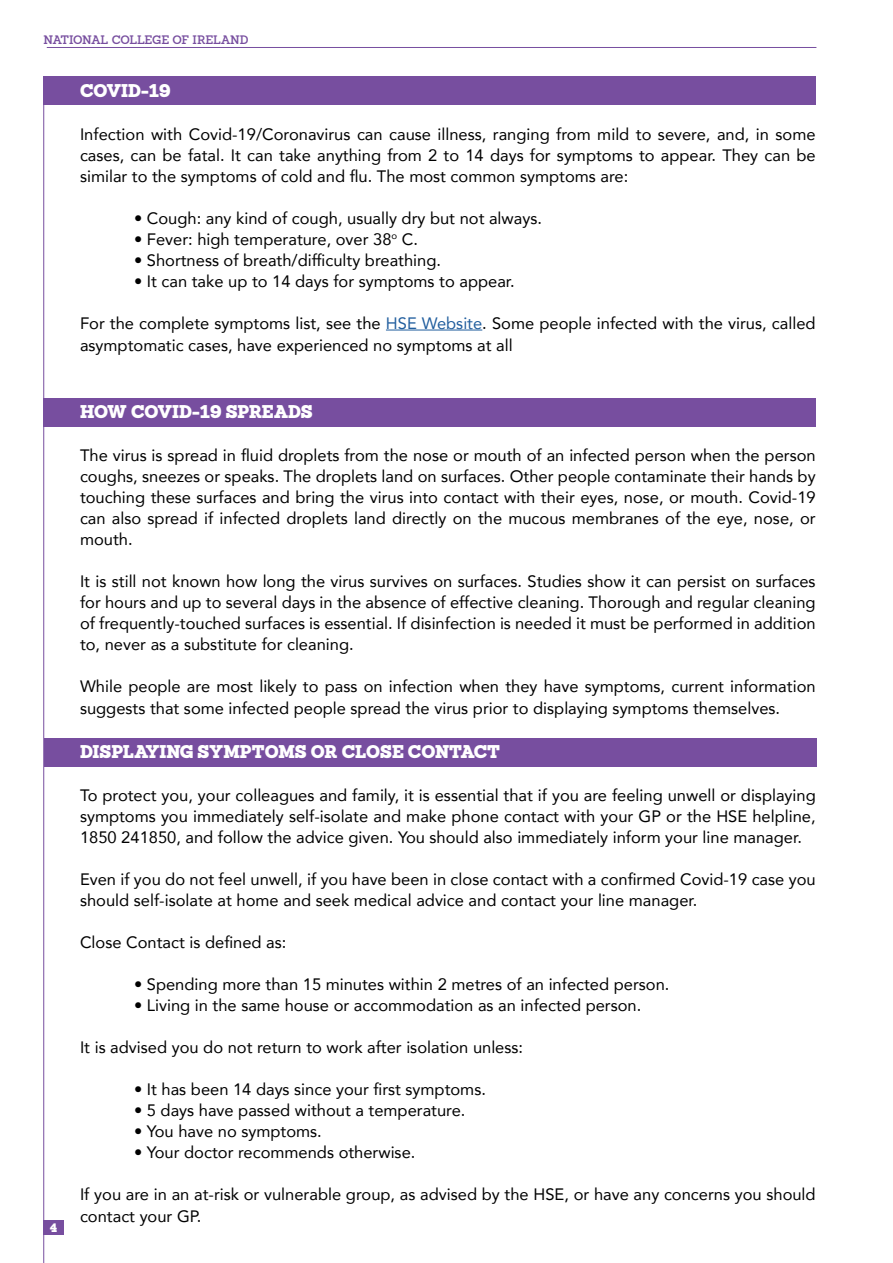
<style>
.page{position:relative;width:893px;height:1263px;background:#fff}
.page>*{position:absolute;margin:0;border:0;box-sizing:border-box;transform-origin:0 0}
.t1{font:900 18px "Sanchez";letter-spacing:-.005em;color:#fff}
.t2{font:16.5px/21px "Avenir";color:#000;text-align:justify}
.t3{font:600 12px "Sanchez";letter-spacing:-.03em;color:#774e9f}
.t4{font:900 12px "Sanchez";color:#fff}
.s1{color:#215e9e}
</style>
<div class="page">
<div style="left:43px;top:1220px;width:21px;height:15px;background:#774e9f"></div>
<div style="left:43px;top:76px;width:773px;height:28px;background:#774e9f"></div>
<div style="left:44px;top:398px;width:772px;height:28px;background:#774e9f"></div>
<div style="left:44px;top:738px;width:772px;height:29px;background:#774e9f"></div>
<hr style="left:386px;top:330px;width:96px;height:1px;background:#215e9e">
<hr style="left:43px;top:83px;width:1px;height:1180px;background:#774e9f">
<hr style="left:47px;top:47px;width:769px;height:1px;background:#774e9f">
<p class="t3" style="left:44px;top:32px;width:206px">NATIONAL COLLEGE OF IRELAND</p>
<p class="t4" style="left:50px;top:1219px;width:9px">4</p>
<p class="t1" style="left:80px;top:78px;width:92px">COVID-19</p>
<p class="t2" style="left:80px;top:123px;width:737px">Infection with Covid-19/Coronavirus can cause illness, ranging from mild to severe, and, in some cases, can be fatal. It can take anything from 2 to 14 days for symptoms to appear. They can be similar to the symptoms of cold and flu. The most common symptoms are:</p>
<p class="t2" style="left:134px;top:207px;width:409px">• Cough: any kind of cough, usually dry but not always.</p>
<p class="t2" style="left:134px;top:228px;width:285px">• Fever: high temperature, over 38<sup>o</sup> C.</p>
<p class="t2" style="left:134px;top:249px;width:309px">• Shortness of breath/difficulty breathing.</p>
<p class="t2" style="left:134px;top:270px;width:382px">• It can take up to 14 days for symptoms to appear.</p>
<p class="t2" style="left:80px;top:311px;width:737px;line-height:22.5px">For the complete symptoms list, see the <span class="s1">HSE Website</span>. Some people infected with the virus, called asymptomatic cases, have experienced no symptoms at all</p>
<p class="t1" style="left:80px;top:398px;width:234px">HOW COVID-19 SPREADS</p>
<p class="t2" style="left:80px;top:444px;width:737px">The virus is spread in fluid droplets from the nose or mouth of an infected person when the person coughs, sneezes or speaks. The droplets land on surfaces. Other people contaminate their hands by touching these surfaces and bring the virus into contact with their eyes, nose, or mouth. Covid-19 can also spread if infected droplets land directly on the mucous membranes of the eye, nose, or mouth.</p>
<p class="t2" style="left:80px;top:570px;width:737px">It is still not known how long the virus survives on surfaces. Studies show it can persist on surfaces for hours and up to several days in the absence of effective cleaning. Thorough and regular cleaning of frequently-touched surfaces is essential. If disinfection is needed it must be performed in addition to, never as a substitute for cleaning.</p>
<p class="t2" style="left:80px;top:674px;width:737px;line-height:22.5px">While people are most likely to pass on infection when they have symptoms, current information suggests that some infected people spread the virus prior to displaying symptoms themselves.</p>
<p class="t1" style="left:80px;top:739px;width:422px">DISPLAYING SYMPTOMS OR CLOSE CONTACT</p>
<p class="t2" style="left:80px;top:784px;width:737px">To protect you, your colleagues and family, it is essential that if you are feeling unwell or displaying symptoms you immediately self-isolate and make phone contact with your GP or the HSE helpline, 1850 241850, and follow the advice given. You should also immediately inform your line manager.</p>
<p class="t2" style="left:80px;top:868px;width:737px">Even if you do not feel unwell, if you have been in close contact with a confirmed Covid-19 case you should self-isolate at home and seek medical advice and contact your line manager.</p>
<p class="t2" style="left:80px;top:931px;width:208px">Close Contact is defined as:</p>
<p class="t2" style="left:134px;top:973px;width:537px">• Spending more than 15 minutes within 2 metres of an infected person.</p>
<p class="t2" style="left:134px;top:994px;width:509px">• Living in the same house or accommodation as an infected person.</p>
<p class="t2" style="left:80px;top:1036px;width:445px">It is advised you do not return to work after isolation unless:</p>
<p class="t2" style="left:134px;top:1078px;width:353px">• It has been 14 days since your first symptoms.</p>
<p class="t2" style="left:134px;top:1099px;width:333px">• 5 days have passed without a temperature.</p>
<p class="t2" style="left:134px;top:1120px;width:189px">• You have no symptoms.</p>
<p class="t2" style="left:134px;top:1141px;width:283px">• Your doctor recommends otherwise.</p>
<p class="t2" style="left:80px;top:1182px;width:737px;line-height:22.5px">If you are in an at-risk or vulnerable group, as advised by the HSE, or have any concerns you should contact your GP.</p>
</div>
